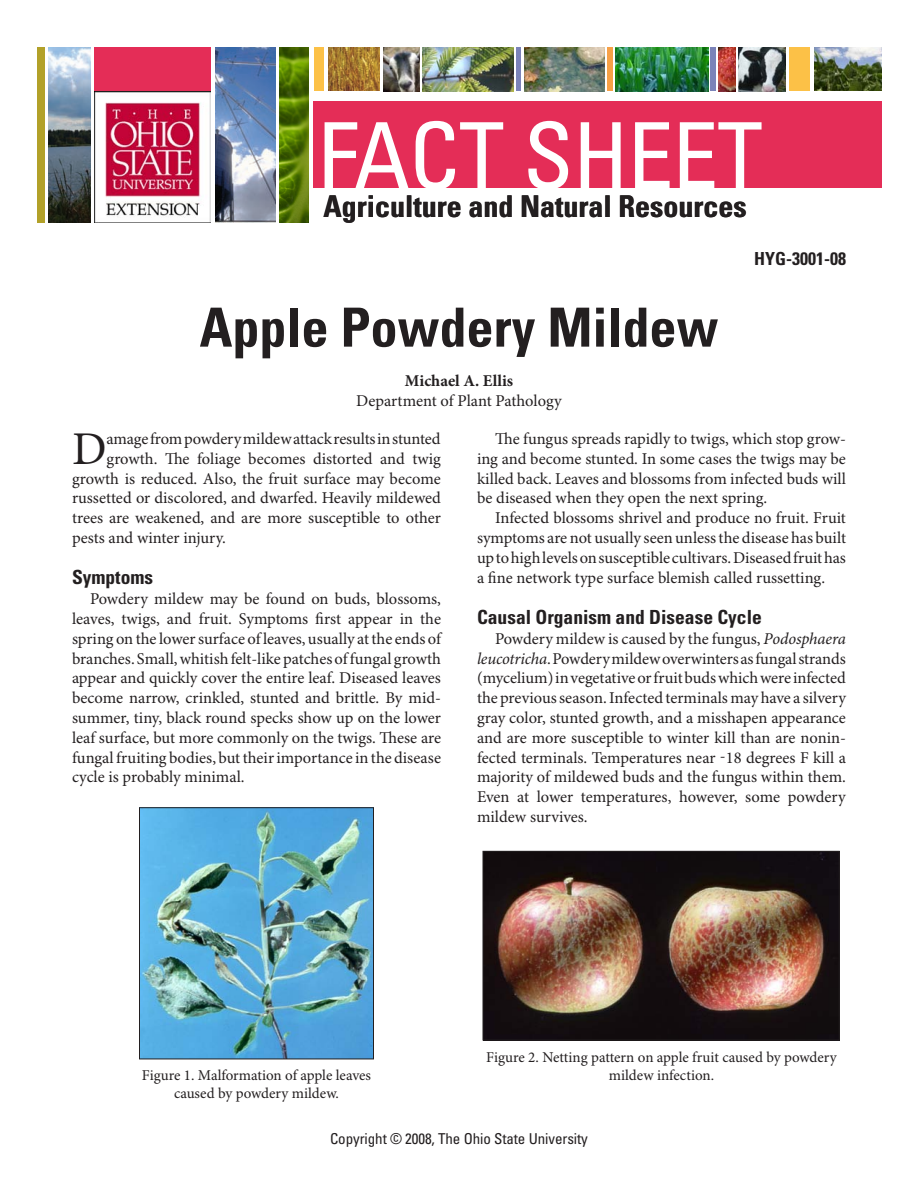
<style>
.page{position:relative;width:918px;height:1188px;background:#fff}
.page>*{position:absolute;margin:0;border:0;box-sizing:border-box;transform-origin:0 0}
.t1{font:condensed 91.35px "Univers";letter-spacing:-.01em;color:#fff}
.t2{font:700 condensed 54px "Univers";color:#231f20}
.Drop_cap{font:46.95px "Minion Pro";color:#231f20}
.t3{font:700 condensed 30px "Univers";color:#231f20}
.t4{font:700 condensed 19.5px "Univers";color:#231f20}
.t5{font:700 condensed 18px "Univers";color:#231f20}
.Body{font:16.5px/19.8px "Minion Pro";color:#231f20;text-align:justify}
.Drop_cap-2{font:16.5px "Minion Pro";letter-spacing:-.005em;color:#231f20}
.Author{font:16.5px "Minion Pro";letter-spacing:-.005em;color:#231f20}
.Author-2{font:700 16.5px "Minion Pro";color:#231f20}
.t6{font:15px/18px "Minion Pro";color:#231f20;text-align:center}
.copyright_and_discla{font:condensed 15px "Univers";letter-spacing:-.005em;color:#231f20}
.s1{font-style:italic}
</style>
<div class="page">
<div style="left:94px;top:47px;width:117px;height:80px;background:#e42d57"></div>
<img style="left:94px;top:91px;width:117px;height:132px">
<div style="left:314px;top:101px;width:568px;height:86px;background:#e42d57"></div>
<img style="left:524px;top:47px;width:80px;height:44px">
<img style="left:719px;top:47px;width:17px;height:44px">
<img style="left:422px;top:47px;width:92px;height:44px">
<img style="left:616px;top:47px;width:93px;height:44px">
<hr style="left:517px;top:47px;width:4px;height:44px;background:#7b83b9">
<div style="left:608px;top:47px;width:5px;height:44px;background:#f7a147"></div>
<div style="left:710px;top:47px;width:6px;height:44px;background:#7b83b9"></div>
<img style="left:383px;top:47px;width:36px;height:44px">
<img style="left:739px;top:47px;width:47px;height:44px">
<div style="left:789px;top:47px;width:21px;height:44px;background:#fcc147"></div>
<img style="left:48px;top:47px;width:43px;height:176px">
<img style="left:280px;top:47px;width:29px;height:176px">
<div style="left:37px;top:47px;width:7px;height:176px;background:#b2a129"></div>
<img style="left:215px;top:47px;width:60px;height:176px">
<div style="left:314px;top:47px;width:9px;height:44px;background:#fcc147"></div>
<img style="left:814px;top:47px;width:68px;height:44px">
<img style="left:141px;top:809px;width:231px;height:248px">
<div style="left:139px;top:807px;width:235px;height:252px;border:1px solid #231f20"></div>
<img style="left:485px;top:853px;width:353px;height:185px">
<div style="left:483px;top:851px;width:357px;height:189px;border:1px solid #231f20"></div>
<p class="t1" style="left:318px;top:98px;width:447px">FACT SHEET</p>
<p class="t3" style="left:323px;top:188px;width:425px">Agriculture and Natural Resources</p>
<h3 class="t5" style="left:754px;top:247px;width:93px">HYG-3001-08</h3>
<h1 class="t2" style="left:200px;top:294px;width:520px">Apple Powdery Mildew</h1>
<p class="Author-2" style="left:405px;top:371px;width:110px">Michael A. Ellis</p>
<p class="Author" style="left:356px;top:391px;width:207px">Department of Plant Pathology</p>
<p class="Drop_cap" style="left:72px;top:421px;width:36px">D</p>
<p class="Drop_cap-2" style="left:107px;top:429px;width:336px">amage from powdery mildew attack results in stunted</p>
<p class="Drop_cap-2" style="left:107px;top:449px;width:336px">growth. The foliage becomes distorted and twig</p>
<p class="Drop_cap-2" style="left:72px;top:468px;width:370px">growth is reduced. Also, the fruit surface may become</p>
<p class="Drop_cap-2" style="left:72px;top:488px;width:371px">russetted or discolored, and dwarfed. Heavily mildewed</p>
<p class="Drop_cap-2" style="left:72px;top:508px;width:371px">trees are weakened, and are more susceptible to other</p>
<p class="Drop_cap-2" style="left:72px;top:528px;width:156px">pests and winter injury.</p>
<h3 class="t4" style="left:72px;top:565px;width:83px">Symptoms</h3>
<p class="Body" style="left:72px;top:590px;width:371px;text-indent:18px">Powdery mildew may be found on buds, blossoms, leaves, twigs, and fruit. Symptoms first appear in the spring on the lower surface of leaves, usually at the ends of branches. Small, whitish felt-like patches of fungal growth appear and quickly cover the entire leaf. Diseased leaves become narrow, crinkled, stunted and brittle. By mid&shy;summer, tiny, black round specks show up on the lower leaf surface, but more commonly on the twigs. These are fungal fruiting bodies, but their importance in the disease cycle is probably minimal.</p>
<p class="Body" style="left:477px;top:430px;width:371px;text-indent:18px">The fungus spreads rapidly to twigs, which stop grow&shy;ing and become stunted. In some cases the twigs may be killed back. Leaves and blossoms from infected buds will be diseased when they open the next spring.</p>
<p class="Body" style="left:477px;top:509px;width:371px;text-indent:18px">Infected blossoms shrivel and produce no fruit. Fruit symptoms are not usually seen unless the disease has built up to high levels on susceptible cultivars. Diseased fruit has a fine network type surface blemish called russetting.</p>
<h3 class="t4" style="left:477px;top:605px;width:286px">Causal Organism and Disease Cycle</h3>
<p class="Body" style="left:477px;top:629px;width:371px;text-indent:18px">Powdery mildew is caused by the fungus, <span class="s1">Podosphaera leucotricha</span>. Powdery mildew overwinters as fungal strands (mycelium) in vegetative or fruit buds which were infected the previous season. Infected terminals may have a silvery gray color, stunted growth, and a misshapen appearance and are more susceptible to winter kill than are nonin&shy;fected terminals. Temperatures near -18 degrees F kill a majority of mildewed buds and the fungus within them.<br>Even at lower temperatures, however, some powdery mildew survives.</p>
<p class="t6" style="left:142px;top:1066px;width:231px">Figure 1. Malformation of apple leaves caused by powdery mildew.</p>
<p class="t6" style="left:486px;top:1048px;width:352px">Figure 2. Netting pattern on apple fruit caused by powdery mildew infection.</p>
<p class="copyright_and_discla" style="left:330px;top:1129px;width:259px">Copyright © 2008, The Ohio State University</p>
</div>
